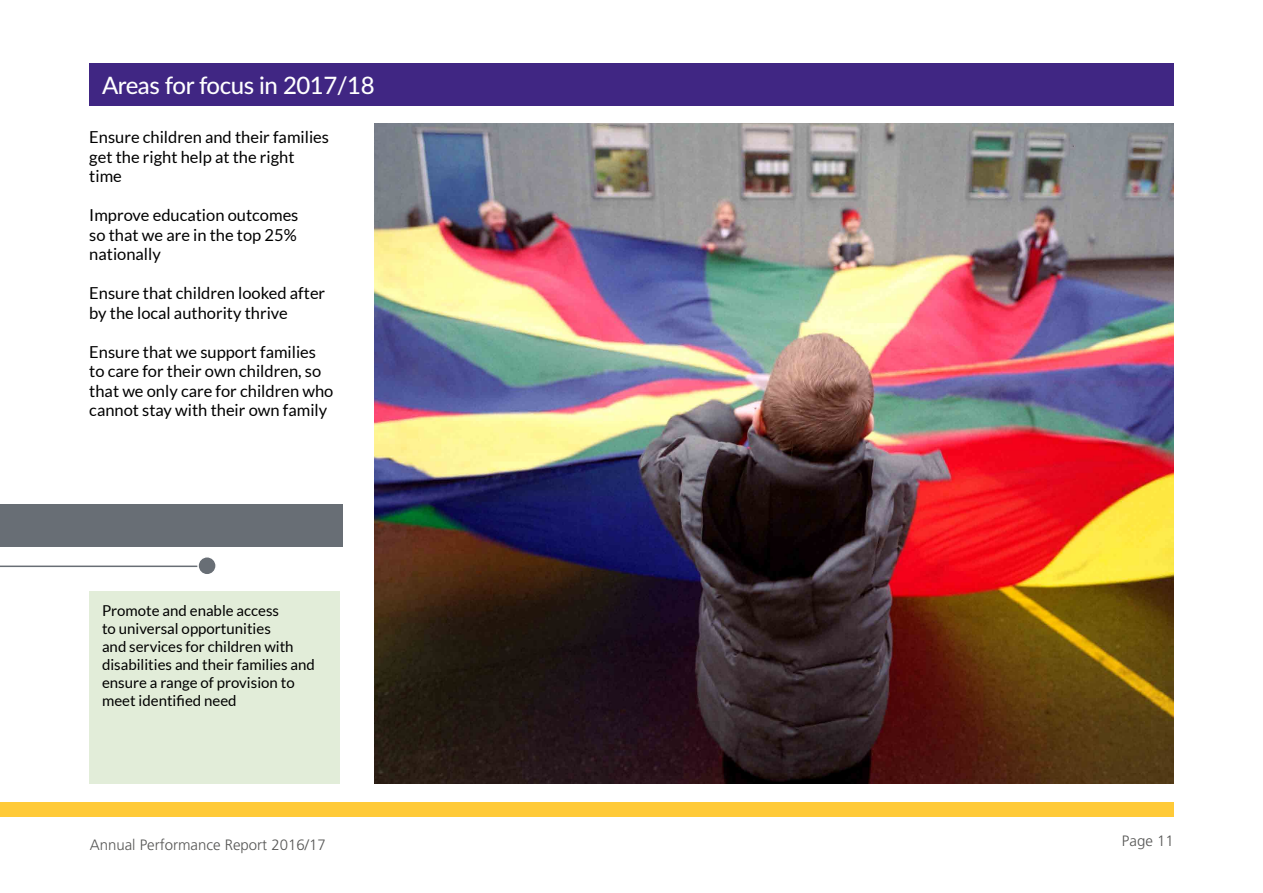
<style>
.page{position:relative;width:1263px;height:893px;background:#fff}
.page>*{position:absolute;margin:0;border:0;box-sizing:border-box;transform-origin:0 0}
.t1{font:500 24px "Lato";letter-spacing:-.02em;color:#fff}
.t2{font:16.5px/19.5px "Lato";color:#000}
.t3{font:15px/18px "Lato";color:#000}
.t4{font:300 15px "Frutiger";color:#575756}
</style>
<div class="page">
<div style="left:0;top:802px;width:106px;height:15px;background:#ffca38"></div>
<div style="left:89px;top:802px;width:1085px;height:15px;background:#ffca38"></div>
<img style="left:374px;top:123px;width:800px;height:660px">
<div style="left:89px;top:591px;width:251px;height:192px;background:#e2edd9"></div>
<hr style="left:0;top:566px;width:209px;height:1px;background:#686e75">
<div style="left:198px;top:557px;width:18px;height:18px;background:#686e75;border-radius:50%"></div>
<div style="left:197px;top:556px;width:20px;height:20px;border:2px solid #fff;border-radius:50%"></div>
<div style="left:0;top:504px;width:342px;height:42px;background:#686e75"></div>
<div style="left:89px;top:63px;width:1085px;height:42px;background:#402683"></div>
<p class="t1" style="left:102px;top:68px;width:274px">Areas for focus in 2017/18</p>
<p class="t2" style="left:89px;top:128px;width:241px">Ensure children and their families get the right help at the right time</p>
<p class="t2" style="left:89px;top:206px;width:211px;text-align:justify">Improve education outcomes so that we are in the top 25% nationally</p>
<p class="t2" style="left:89px;top:284px;width:237px">Ensure that children looked after by the local authority thrive</p>
<p class="t2" style="left:89px;top:342px;width:246px">Ensure that we support families to care for their own children, so that we only care for children who cannot stay with their own family</p>
<p class="t3" style="left:102px;top:601px;width:214px">Promote and enable access<br>to universal opportunities<br>and services for children with disabilities and their families and ensure a range of provision to meet identified need</p>
<p class="t4" style="left:90px;top:836px;width:237px">Annual Performance Report 2016/17</p>
<p class="t4" style="left:1122px;top:832px;width:53px">Page 11</p>
</div>
